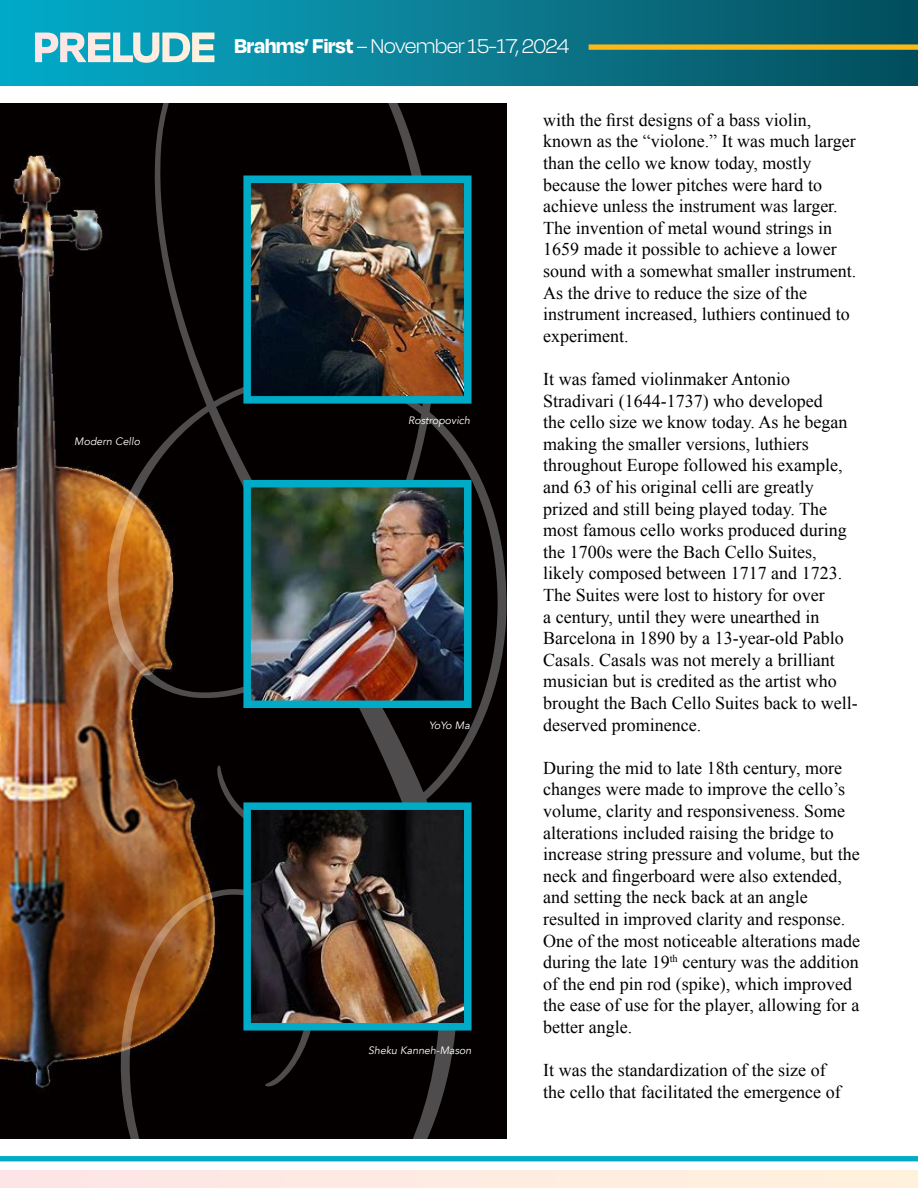
<style>
.page{position:relative;width:918px;height:1188px;background:#fff}
.page>*{position:absolute;margin:0;border:0;box-sizing:border-box;transform-origin:0 0}
.t1{font:300 22.95px "Degular Display";color:#fff}
.t2{font:18px/21.6px "Times New Roman";color:#000}
.t3{font:italic 10.65px "Avenir";color:#fff}
.s1{font-weight:700;font-size:49.35px}
.s2{font-weight:700}
</style>
<div class="page">
<img style="left:0;top:120px;width:104px;height:996px">
<svg style="left:104px;top:85px;width:403px;height:1077px;background:#2b1e17"></svg>
<div style="left:0;top:1170px;width:918px;height:18px;background:#feebe1"></div>
<div style="left:0;top:1156px;width:918px;height:5px;background:#00abc7"></div>
<div style="left:0;top:0;width:918px;height:85px;background:linear-gradient(to right,#07adcc,#084e5c)"></div>
<div style="left:589px;top:44px;width:329px;height:6px;background:#fcb817"></div>
<img style="left:252px;top:185px;width:211px;height:210px">
<div style="left:243px;top:176px;width:229px;height:228px;border:8px solid #00abc7"></div>
<img style="left:252px;top:489px;width:211px;height:210px">
<div style="left:243px;top:480px;width:229px;height:228px;border:8px solid #00abc7"></div>
<img style="left:252px;top:811px;width:211px;height:211px">
<div style="left:243px;top:802px;width:229px;height:229px;border:8px solid #00abc7"></div>
<p class="t1" style="left:33px;top:33px;width:537px"><span class="s1">PRELUDE</span> <span class="s2">Brahms’ First</span> – November 15-17, 2024</p>
<p class="t3" style="left:74px;top:435px;width:67px">Modern Cello</p>
<p class="t3" style="left:408px;top:414px;width:64px">Rostropovich</p>
<p class="t3" style="left:429px;top:719px;width:42px">YoYo Ma</p>
<p class="t3" style="left:368px;top:1044px;width:105px">Sheku Kanneh-Mason</p>
<p class="t2" style="left:543px;top:109px;width:314px">with the first designs of a bass violin, known as the “violone.” It was much larger than the cello we know today, mostly because the lower pitches were hard to achieve unless the instrument was larger.<br>The invention of metal wound strings in 1659 made it possible to achieve a lower sound with a somewhat smaller instrument.<br>As the drive to reduce the size of the instrument increased, luthiers continued to experiment.</p>
<p class="t2" style="left:543px;top:368px;width:316px">It was famed violinmaker Antonio Stradivari (1644-1737) who developed<br>the cello size we know today. As he began making the smaller versions, luthiers throughout Europe followed his example, and 63 of his original celli are greatly prized and still being played today. The most famous cello works produced during the 1700s were the Bach Cello Suites, likely composed between 1717 and 1723.<br>The Suites were lost to history for over<br>a century, until they were unearthed in Barcelona in 1890 by a 13-year-old Pablo Casals. Casals was not merely a brilliant musician but is credited as the artist who brought the Bach Cello Suites back to well&shy;deserved prominence.</p>
<p class="t2" style="left:543px;top:757px;width:318px">During the mid to late 18th century, more changes were made to improve the cello’s volume, clarity and responsiveness. Some alterations included raising the bridge to increase string pressure and volume, but the neck and fingerboard were also extended, and setting the neck back at an angle resulted in improved clarity and response.<br>One of the most noticeable alterations made during the late 19<sup>th</sup> century was the addition of the end pin rod (spike), which improved the ease of use for the player, allowing for a better angle.</p>
<p class="t2" style="left:543px;top:1059px;width:299px">It was the standardization of the size of the cello that facilitated the emergence of</p>
</div>
